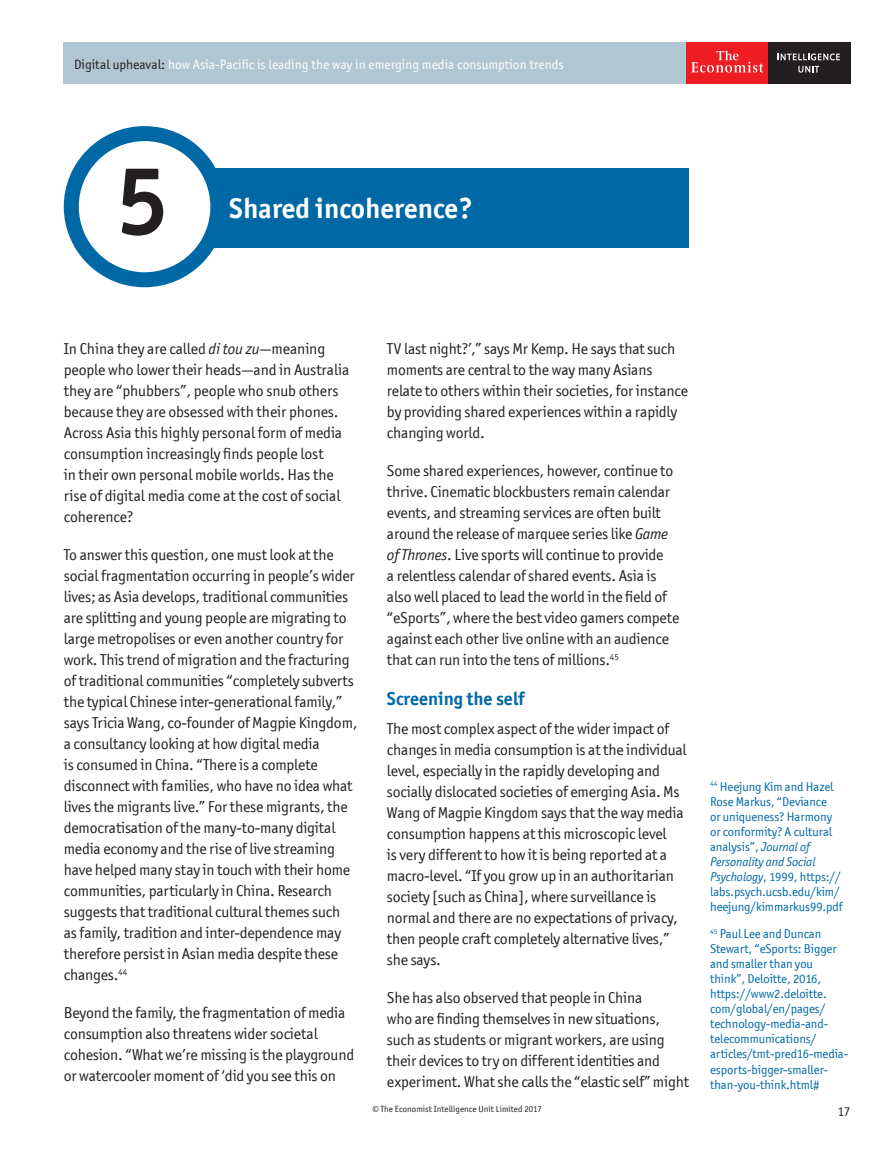
<style>
.page{position:relative;width:893px;height:1149px;background:#fff}
.page>*{position:absolute;margin:0;border:0;box-sizing:border-box;transform-origin:0 0}
.t1{font:700 97.5px "Officina San ITC";color:#231f20}
.t2{font:700 28.5px "Officina San ITC";color:#fff}
.t3{font:700 18.75px "Officina San ITC";color:#0068a5}
.t4{font:15.75px/21px "Officina San ITC";letter-spacing:-.01em;color:#231f20}
.t5{font:13.5px "Officina San ITC";color:#fff}
.t6{font:13.5px "Officina San ITC";color:#231f20}
.t7{font:12.75px/15px "Officina San ITC";letter-spacing:-.005em;color:#0068a5}
.t8{font:9px "Officina San ITC";color:#231f20}
.s1{color:#231f20}
.s2{font-style:italic}
</style>
<div class="page">
<div style="left:63px;top:43px;width:787px;height:41px;background:#b0c6d2"></div>
<div style="left:686px;top:43px;width:82px;height:41px;background:#ee1d23"></div>
<svg style="left:691px;top:51px;width:72px;height:21px"></svg>
<div style="left:768px;top:43px;width:82px;height:41px;background:#231f20"></div>
<svg style="left:778px;top:53px;width:62px;height:7px"></svg>
<svg style="left:798px;top:66px;width:21px;height:7px"></svg>
<div style="left:119px;top:168px;width:570px;height:80px;background:#0068a5"></div>
<div style="left:71px;top:133px;width:147px;height:147px;background:#fff;border-radius:50%"></div>
<div style="left:64px;top:126px;width:161px;height:161px;border:15px solid #0068a5;border-radius:50%"></div>
<p class="t5" style="left:74px;top:56px;width:491px"><span class="s1">Digital upheaval:</span> how Asia-Pacific is leading the way in emerging media consumption trends</p>
<h1 class="t1" style="left:116px;top:140px;width:54px">5</h1>
<h2 class="t2" style="left:229px;top:191px;width:245px">Shared incoherence?</h2>
<p class="t4" style="left:64px;top:338px;width:287px">In China they are called <span class="s2">di tou zu</span>—meaning people who lower their heads—and in Australia they are “phubbers”, people who snub others because they are obsessed with their phones.<br>Across Asia this highly personal form of media consumption increasingly finds people lost<br>in their own personal mobile worlds. Has the rise of digital media come at the cost of social coherence?</p>
<p class="t4" style="left:64px;top:543px;width:295px">To answer this question, one must look at the social fragmentation occurring in people’s wider lives; as Asia develops, traditional communities are splitting and young people are migrating to large metropolises or even another country for work. This trend of migration and the fracturing of traditional communities “completely subverts the typical Chinese inter-generational family,” says Tricia Wang, co-founder of Magpie Kingdom, a consultancy looking at how digital media<br>is consumed in China. “There is a complete disconnect with families, who have no idea what lives the migrants live.” For these migrants, the democratisation of the many-to-many digital media economy and the rise of live streaming have helped many stay in touch with their home communities, particularly in China. Research suggests that traditional cultural themes such<br>as family, tradition and inter-dependence may therefore persist in Asian media despite these changes.<sup>44</sup></p>
<p class="t4" style="left:64px;top:1002px;width:292px">Beyond the family, the fragmentation of media consumption also threatens wider societal cohesion. “What we’re missing is the playground or watercooler moment of ‘did you see this on</p>
<p class="t4" style="left:387px;top:337px;width:303px">TV last night?’,” says Mr Kemp. He says that such moments are central to the way many Asians relate to others within their societies, for instance by providing shared experiences within a rapidly changing world.</p>
<p class="t4" style="left:387px;top:459px;width:294px">Some shared experiences, however, continue to thrive. Cinematic blockbusters remain calendar events, and streaming services are often built around the release of marquee series like <span class="s2">Game of Thrones</span>. Live sports will continue to provide<br>a relentless calendar of shared events. Asia is also well placed to lead the world in the field of “eSports”, where the best video gamers compete against each other live online with an audience that can run into the tens of millions.<sup>45</sup></p>
<p class="t3" style="left:387px;top:686px;width:139px">Screening the self</p>
<p class="t4" style="left:387px;top:718px;width:301px">The most complex aspect of the wider impact of changes in media consumption is at the individual level, especially in the rapidly developing and socially dislocated societies of emerging Asia. Ms Wang of Magpie Kingdom says that the way media consumption happens at this microscopic level<br>is very different to how it is being reported at a macro-level. “If you grow up in an authoritarian society [such as China], where surveillance is normal and there are no expectations of privacy, then people craft completely alternative lives,” she says.</p>
<p class="t4" style="left:387px;top:986px;width:303px">She has also observed that people in China<br>who are finding themselves in new situations, such as students or migrant workers, are using their devices to try on different identities and experiment. What she calls the “elastic self” might</p>
<p class="t8" style="left:372px;top:1102px;width:171px">© The Economist Intelligence Unit Limited 2017</p>
<p class="t7" style="left:710px;top:778px;width:134px"><sup>44</sup> Heejung Kim and Hazel<br>Rose Markus, “Deviance<br>or uniqueness? Harmony or conformity? A cultural analysis”, <span class="s2">Journal of<br>Personality and Social<br>Psychology</span>, 1999, https:// labs.psych.ucsb.edu/kim/ heejung/kimmarkus99.pdf</p>
<p class="t7" style="left:710px;top:926px;width:140px"><sup>45</sup> Paul Lee and Duncan<br>Stewart, “eSports: Bigger and smaller than you think”, Deloitte, 2016, https://www2.deloitte. com/global/en/pages/ technology-media-and&shy;telecommunications/ articles/tmt-pred16-media&shy;esports-bigger-smaller&shy;than-you-think.html#</p>
<p class="t6" style="left:837px;top:1103px;width:14px">17</p>
</div>
